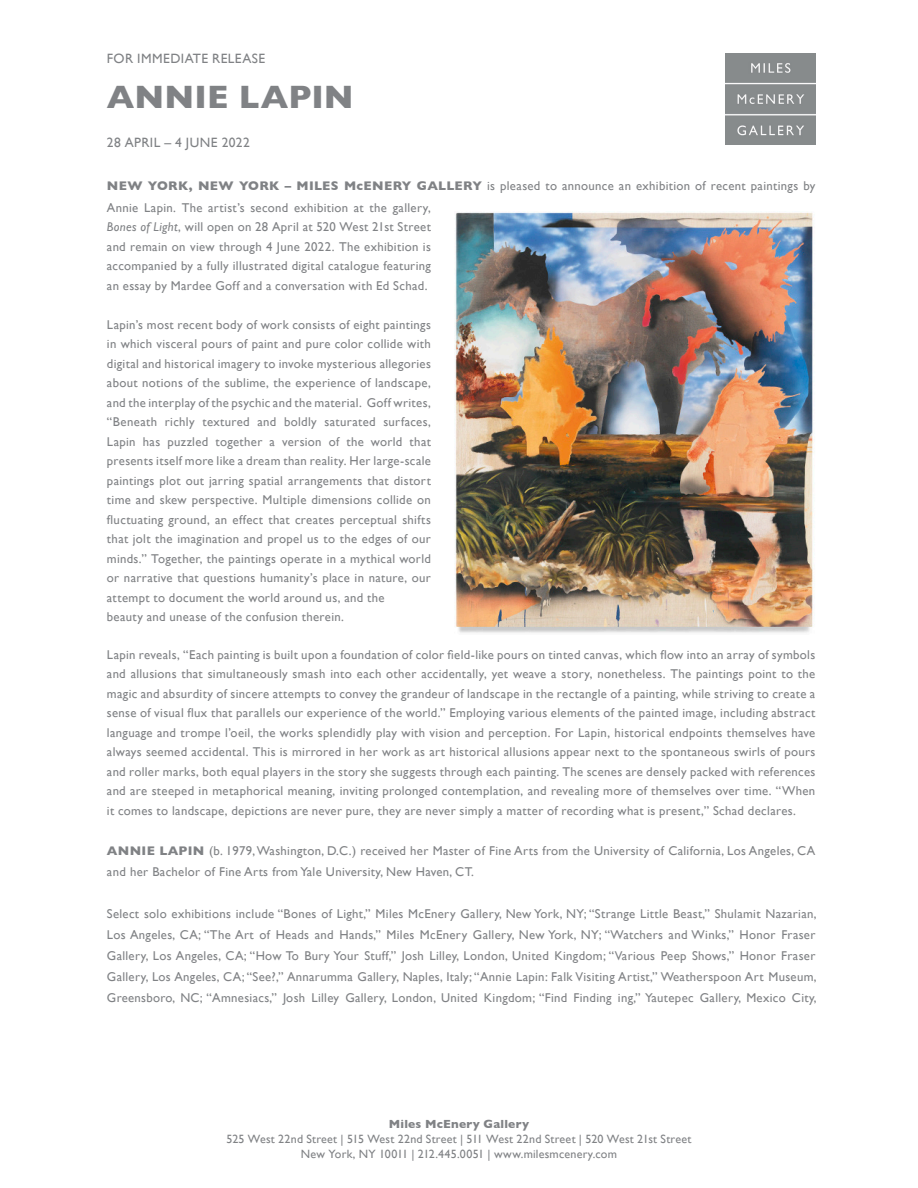
<style>
.page{position:relative;width:918px;height:1188px;background:#fff}
.page>*{position:absolute;margin:0;border:0;box-sizing:border-box;transform-origin:0 0}
.t1{font:700 33px "Gill Sans";letter-spacing:.005em;color:#808285}
.t2{font:13.5px "Gill Sans";letter-spacing:.035em;color:#808285}
.t3{font:12.75px/19.5px "Gill Sans";letter-spacing:.025em;color:#808285;text-align:justify}
.t4{font:12px "Gill Sans";letter-spacing:.02em;color:#808285}
.t5{font:700 12px "Gill Sans";letter-spacing:.02em;color:#808285}
.s1{font-weight:700}
.s2{font-style:italic}
</style>
<div class="page">
<img style="left:725px;top:54px;width:90px;height:90px">
<img style="left:455px;top:212px;width:359px;height:421px">
<p class="t2" style="left:107px;top:51px;width:160px">FOR IMMEDIATE RELEASE</p>
<p class="t1" style="left:107px;top:70px;width:248px">ANNIE LAPIN</p>
<p class="t2" style="left:107px;top:134px;width:144px">28 APRIL – 4 JUNE 2022</p>
<p class="t3" style="left:107px;top:176px;width:710px"><span class="s1">NEW YORK, NEW YORK – MILES McENERY GALLERY</span> is pleased to announce an exhibition of recent paintings by</p>
<p class="t3" style="left:107px;top:198px;width:326px">Annie Lapin. The artist’s second exhibition at the gallery, <span class="s2">Bones of Light</span>, will open on 28 April at 520 West 21st Street and remain on view through 4 June 2022. The exhibition is accompanied by a fully illustrated digital catalogue featuring an essay by Mardee Goff and a conversation with Ed Schad.</p>
<p class="t3" style="left:107px;top:315px;width:326px">Lapin’s most recent body of work consists of eight paintings in which visceral pours of paint and pure color collide with digital and historical imagery to invoke mysterious allegories about notions of the sublime, the experience of landscape, and the interplay of the psychic and the material. Goff writes, “Beneath richly textured and boldly saturated surfaces, Lapin has puzzled together a version of the world that presents itself more like a dream than reality. Her large-scale paintings plot out jarring spatial arrangements that distort time and skew perspective. Multiple dimensions collide on fluctuating ground, an effect that creates perceptual shifts that jolt the imagination and propel us to the edges of our minds.” Together, the paintings operate in a mythical world or narrative that questions humanity’s place in nature, our attempt to document the world around us, and the</p>
<p class="t3" style="left:107px;top:607px;width:239px">beauty and unease of the confusion therein.</p>
<p class="t3" style="left:107px;top:645px;width:710px">Lapin reveals, “Each painting is built upon a foundation of color field-like pours on tinted canvas, which flow into an array of symbols and allusions that simultaneously smash into each other accidentally, yet weave a story, nonetheless. The paintings point to the magic and absurdity of sincere attempts to convey the grandeur of landscape in the rectangle of a painting, while striving to create a sense of visual flux that parallels our experience of the world.” Employing various elements of the painted image, including abstract language and trompe l’oeil, the works splendidly play with vision and perception. For Lapin, historical endpoints themselves have always seemed accidental. This is mirrored in her work as art historical allusions appear next to the spontaneous swirls of pours and roller marks, both equal players in the story she suggests through each painting. The scenes are densely packed with references and are steeped in metaphorical meaning, inviting prolonged contemplation, and revealing more of themselves over time. “When it comes to landscape, depictions are never pure, they are never simply a matter of recording what is present,” Schad declares.</p>
<p class="t3" style="left:107px;top:841px;width:710px;line-height:21px"><span class="s1">ANNIE LAPIN</span> (b. 1979, Washington, D.C.) received her Master of Fine Arts from the University of California, Los Angeles, CA and her Bachelor of Fine Arts from Yale University, New Haven, CT.</p>
<p class="t3" style="left:107px;top:904px;width:711px;line-height:21px">Select solo exhibitions include “Bones of Light,” Miles McEnery Gallery, New York, NY; “Strange Little Beast,” Shulamit Nazarian, Los Angeles, CA; “The Art of Heads and Hands,” Miles McEnery Gallery, New York, NY; “Watchers and Winks,” Honor Fraser Gallery, Los Angeles, CA; “How To Bury Your Stuff,” Josh Lilley, London, United Kingdom; “Various Peep Shows,” Honor Fraser Gallery, Los Angeles, CA; “See?,” Annarumma Gallery, Naples, Italy; “Annie Lapin: Falk Visiting Artist,” Weatherspoon Art Museum, Greensboro, NC; “Amnesiacs,” Josh Lilley Gallery, London, United Kingdom; “Find Finding ing,” Yautepec Gallery, Mexico City,</p>
<p class="t5" style="left:389px;top:1115px;width:142px">Miles McEnery Gallery</p>
<p class="t4" style="left:227px;top:1132px;width:467px">525 West 22nd Street | 515 West 22nd Street | 511 West 22nd Street | 520 West 21st Street</p>
<p class="t4" style="left:301px;top:1147px;width:318px">New York, NY 10011 | 212.445.0051 | www.milesmcenery.com</p>
</div>
